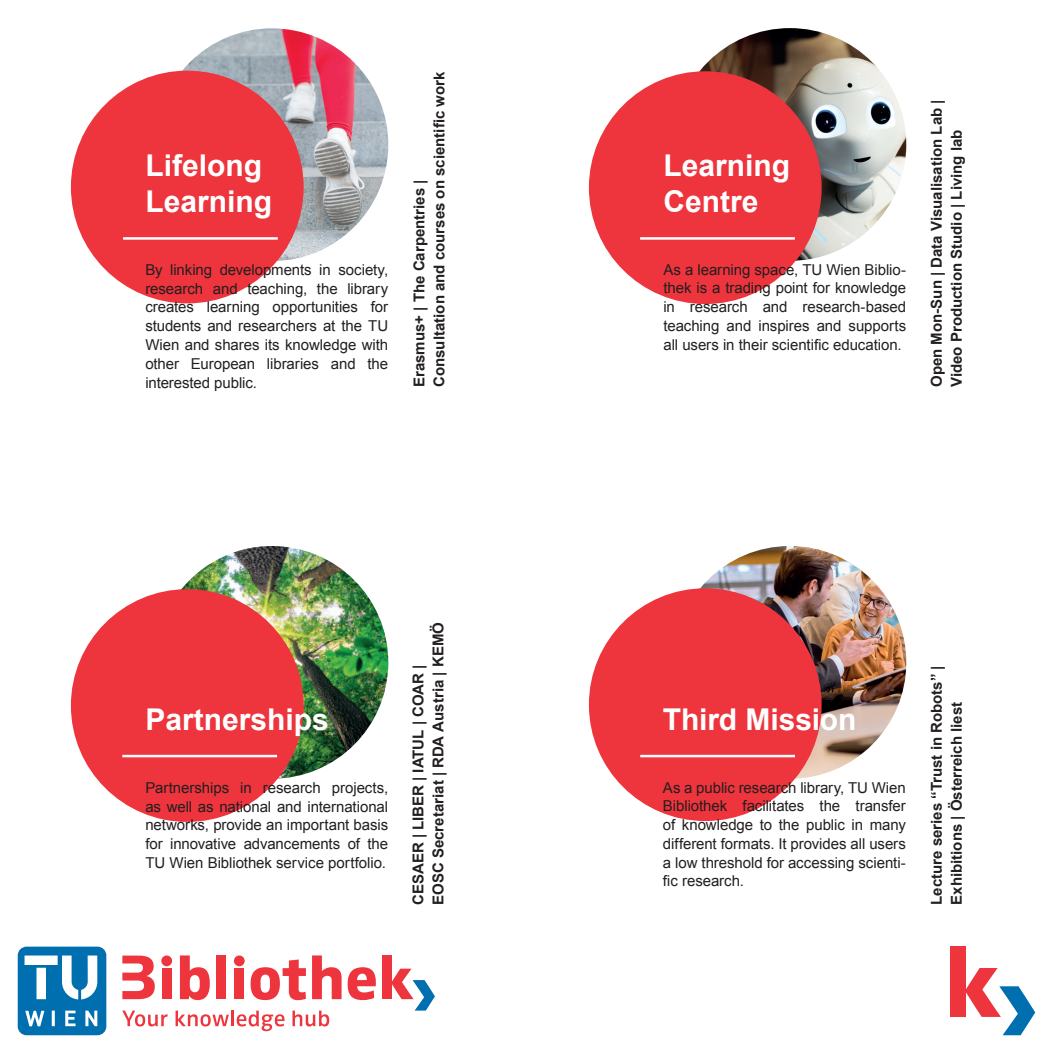
<style>
.page{position:relative;width:1053px;height:1053px;background:#fff}
.page>*{position:absolute;margin:0;border:0;box-sizing:border-box;transform-origin:0 0}
.Titel_18{font:700 30px "Arial";color:#fff}
.Text_12_5{font:700 30px "Arial";letter-spacing:-.005em;color:#fff}
.Text_12_5-2{font:15px/18.8px "Arial";letter-spacing:-.005em;color:#231f20;text-align:justify}
.Titel_18-2{font:700 15px/20px "Arial";color:#231f20}
.Text_12_5-3{font:700 15px "Arial";color:#231f20}
</style>
<div class="page">
<img style="left:181px;top:546px;width:207px;height:232px">
<img style="left:673px;top:546px;width:233px;height:232px;border-radius:116px">
<img style="left:673px;top:28px;width:233px;height:233px;border-radius:116px">
<img style="left:155px;top:28px;width:233px;height:233px;border-radius:116px">
<div style="left:589px;top:71px;width:232px;height:233px;background:#ee343d;border-radius:50%"></div>
<div style="left:71px;top:71px;width:232px;height:232px;background:#ee343d;border-radius:50%"></div>
<div style="left:71px;top:589px;width:232px;height:232px;background:#ee343d;border-radius:50%"></div>
<hr style="left:122px;top:754px;width:155px;height:3px;background:#fff">
<svg style="left:122px;top:1010px;width:45px;height:16px"></svg>
<svg style="left:175px;top:1010px;width:54px;height:16px"></svg>
<hr style="left:231px;top:1010px;width:3px;height:16px;background:#ee343d">
<svg style="left:237px;top:1010px;width:47px;height:21px"></svg>
<svg style="left:292px;top:1010px;width:37px;height:16px"></svg>
<svg style="left:122px;top:955px;width:33px;height:44px"></svg>
<div style="left:234px;top:968px;width:10px;height:31px;background:#ee343d"></div>
<svg style="left:180px;top:955px;width:30px;height:44px"></svg>
<div style="left:216px;top:955px;width:10px;height:44px;background:#ee343d"></div>
<svg style="left:250px;top:959px;width:56px;height:41px"></svg>
<svg style="left:312px;top:955px;width:29px;height:44px"></svg>
<svg style="left:347px;top:967px;width:29px;height:32px"></svg>
<div style="left:382px;top:955px;width:9px;height:44px;background:#ee343d"></div>
<svg style="left:391px;top:968px;width:44px;height:42px"></svg>
<div style="left:234px;top:955px;width:11px;height:11px;background:#ee343d;border-radius:50%"></div>
<div style="left:162px;top:968px;width:10px;height:31px;background:#ee343d"></div>
<div style="left:161px;top:955px;width:11px;height:11px;background:#ee343d;border-radius:50%"></div>
<svg style="left:18px;top:946px;width:88px;height:89px"></svg>
<div style="left:950px;top:946px;width:15px;height:70px;background:#ee343d"></div>
<svg style="left:964px;top:967px;width:71px;height:68px"></svg>
<hr style="left:640px;top:237px;width:154px;height:3px;background:#fff">
<hr style="left:123px;top:237px;width:155px;height:3px;background:#fff">
<div style="left:589px;top:588px;width:232px;height:233px;background:#ee343d;border-radius:50%"></div>
<hr style="left:640px;top:754px;width:155px;height:3px;background:#fff">
<p class="Titel_18" style="left:145px;top:146px;width:118px">Lifelong</p>
<p class="Titel_18" style="left:145px;top:182px;width:128px">Learning</p>
<p class="Text_12_5-2" style="left:145px;top:260px;width:244px">By linking developments in society, research and teaching, the library creates learning opportunities for students and researchers at the TU Wien and shares its knowledge with other European libraries and the interested public.</p>
<p class="Titel_18-2" style="left:429px;top:387px;width:317px;rotate:-90deg">Consultation and courses on scientific work</p>
<p class="Titel_18-2" style="left:409px;top:387px;width:209px;rotate:-90deg">Erasmus+ | The Carpentries |</p>
<p class="Titel_18" style="left:663px;top:146px;width:128px">Learning</p>
<p class="Titel_18" style="left:663px;top:182px;width:97px">Centre</p>
<p class="Text_12_5-2" style="left:663px;top:260px;width:244px">As a learning space, TU Wien Biblio&shy;thek is a trading point for knowledge in research and research-based teaching and inspires and supports all users in their scientific education.</p>
<p class="Titel_18-2" style="left:927px;top:387px;width:289px;rotate:-90deg">Open Mon-Sun | Data Visualisation Lab |<br>Video Production Studio | Living lab</p>
<p class="Titel_18" style="left:145px;top:700px;width:185px">Partnerships</p>
<p class="Text_12_5-2" style="left:145px;top:778px;width:244px">Partnerships in research projects, as well as national and international networks, provide an important basis for innovative advancements of the TU Wien Bibliothek service portfolio.</p>
<p class="Text_12_5-3" style="left:428px;top:904px;width:284px;rotate:-90deg">EOSC Secretariat | RDA Austria | KEMÖ</p>
<p class="Text_12_5-3" style="left:408px;top:904px;width:241px;rotate:-90deg">CESAER | LIBER | IATUL | COAR |</p>
<p class="Text_12_5" style="left:663px;top:699px;width:195px">Third Mission</p>
<p class="Text_12_5-2" style="left:663px;top:778px;width:244px">As a public research library, TU Wien Bibliothek facilitates the transfer of knowledge to the public in many different formats. It provides all users a low threshold for accessing scienti&shy;fic research.</p>
<p class="Titel_18-2" style="left:927px;top:904px;width:241px;rotate:-90deg">Lecture series “Trust in Robots” |<br>Exhibitions | Österreich liest</p>
</div>
